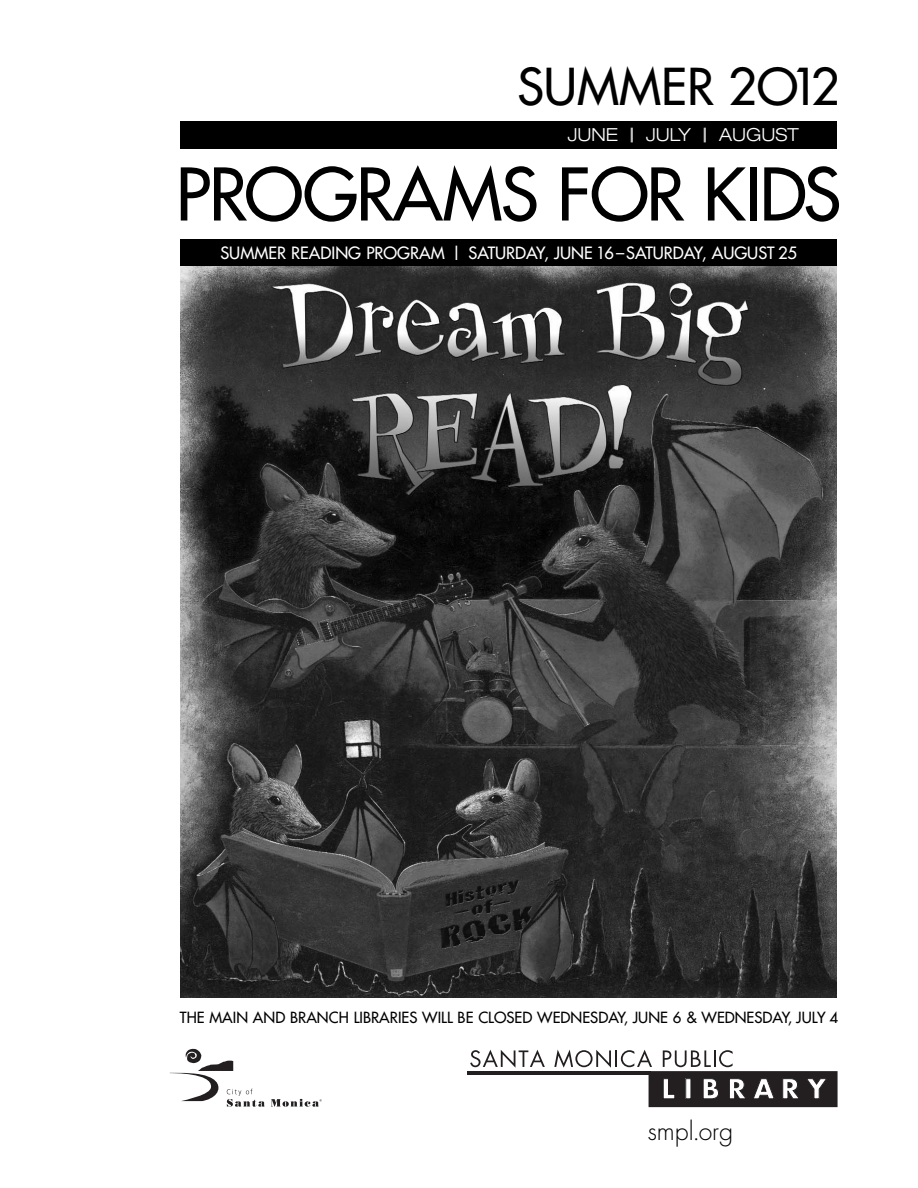
<style>
.page{position:relative;width:918px;height:1188px;background:#fff}
.page>*{position:absolute;margin:0;border:0;box-sizing:border-box;transform-origin:0 0}
.t1{font:70.5px "Futura";letter-spacing:-.025em;color:#000}
.t2{font:49.5px "Futura";color:#000}
.t3{font:300 24.75px "Futura";color:#000}
.t4{font:300 expanded 18px "Helvetica Neue";color:#fff}
.t5{font:16.5px "Futura";color:#fff}
.t6{font:15px "Futura";color:#000}
.s1{font-weight:500;font-size:19.5px;color:#ccc}
</style>
<div class="page">
<img style="left:180px;top:266px;width:657px;height:732px">
<div style="left:181px;top:122px;width:656px;height:27px;background:#000"></div>
<svg style="left:170px;top:1049px;width:95px;height:58px"></svg>
<svg style="left:271px;top:1099px;width:50px;height:8px"></svg>
<div style="left:649px;top:1071px;width:188px;height:36px;background:#231f20"></div>
<div style="left:686px;top:1079px;width:5px;height:20px;background:#fff"></div>
<svg style="left:663px;top:1078px;width:12px;height:21px"></svg>
<div style="left:685px;top:1078px;width:6px;height:21px;border:1px solid #231f20"></div>
<svg style="left:703px;top:1078px;width:16px;height:21px"></svg>
<svg style="left:729px;top:1078px;width:45px;height:21px"></svg>
<svg style="left:782px;top:1078px;width:45px;height:21px"></svg>
<svg style="left:470px;top:1050px;width:75px;height:18px"></svg>
<svg style="left:554px;top:1050px;width:98px;height:18px"></svg>
<svg style="left:663px;top:1050px;width:70px;height:17px"></svg>
<hr style="left:467px;top:1071px;width:184px;height:4px;background:#231f20">
<div style="left:180px;top:239px;width:657px;height:27px;background:#000"></div>
<h2 class="t2" style="left:517px;top:62px;width:324px">SUMMER 2O12</h2>
<p class="t4" style="left:568px;top:128px;width:233px">JUNE <span class="s1">|</span> JULY <span class="s1">|</span> AUGUST</p>
<h1 class="t1" style="left:176px;top:159px;width:667px">PROGRAMS FOR KIDS</h1>
<p class="t5" style="left:220px;top:244px;width:578px">SUMMER READING PROGRAM | SATURDAY, JUNE 16–SATURDAY, AUGUST 25</p>
<p class="t6" style="left:180px;top:1010px;width:660px">THE MAIN AND BRANCH LIBRARIES WILL BE CLOSED WEDNESDAY, JUNE 6 &amp; WEDNESDAY, JULY 4</p>
<h3 class="t3" style="left:648px;top:1119px;width:87px">smpl.org</h3>
</div>
